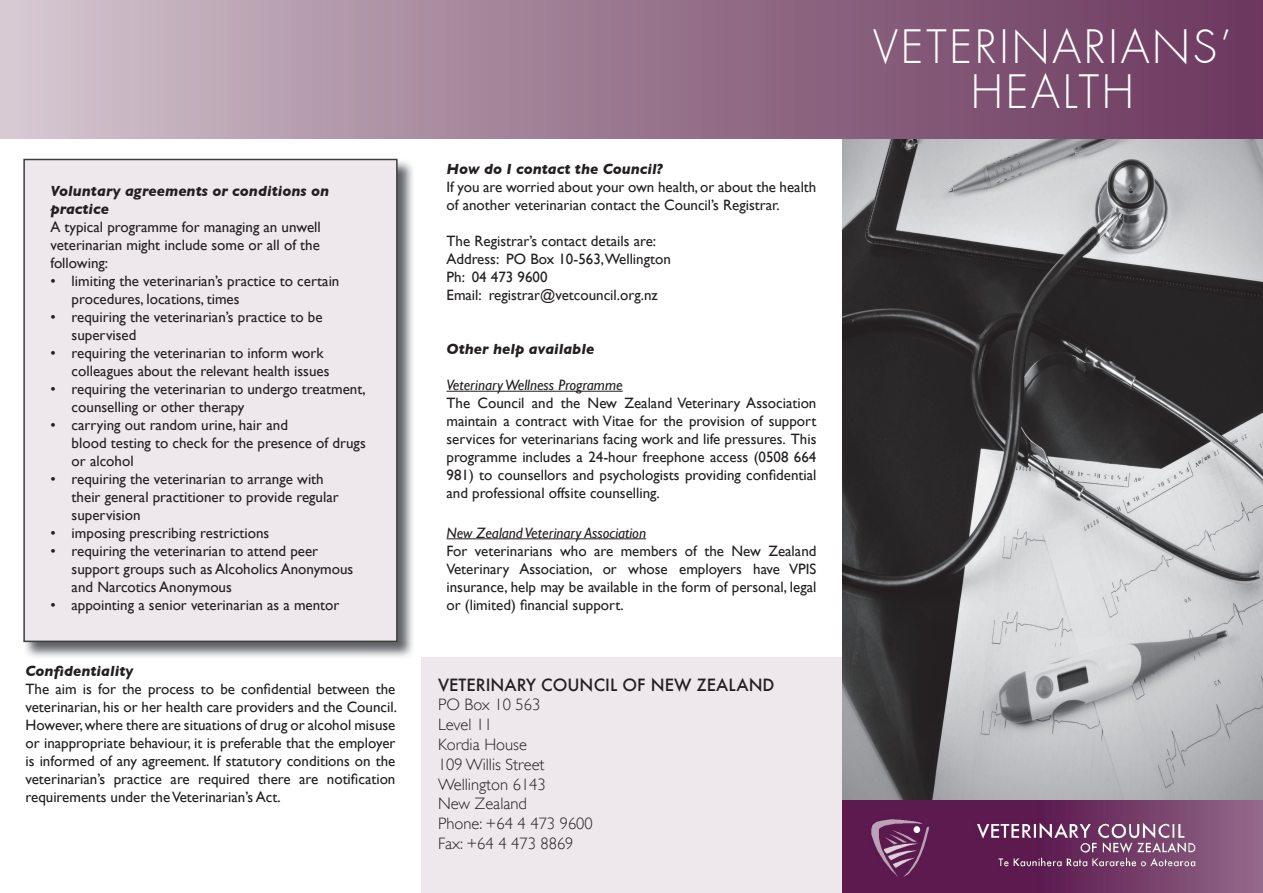
<style>
.page{position:relative;width:1263px;height:893px;background:#fff}
.page>*{position:absolute;margin:0;border:0;box-sizing:border-box;transform-origin:0 0}
.t1{font:300 45px/45px "Futura";letter-spacing:.06em;color:#fff;text-align:center}
.t2{font:300 16.5px/19.8px "Gill Sans";color:#231f20}
.t3{font:500 16.5px "Futura";color:#231f20}
.t4{font:15px/18px "Gill Sans";color:#231f20}
.t5{font:italic 700 15px/18px "Gill Sans";color:#231f20}
.t6{font:italic 15px "Gill Sans";color:#231f20}
</style>
<div class="page">
<img style="left:842px;top:138px;width:421px;height:663px">
<div style="left:0;top:0;width:1263px;height:138px;background:linear-gradient(to right,#d1c2cb,#673259)"></div>
<img style="left:842px;top:801px;width:421px;height:92px">
<img style="left:23px;top:161px;width:390px;height:496px">
<div style="left:24px;top:159px;width:373px;height:482px;background:#eee8ed"></div>
<div style="left:23px;top:159px;width:375px;height:483px;border:2px solid #3e3e3f"></div>
<hr style="left:446px;top:391px;width:177px;height:1px;background:#231f20">
<hr style="left:446px;top:538px;width:200px;height:1px;background:#231f20">
<div style="left:421px;top:658px;width:421px;height:235px;background:#eee8ed"></div>
<p class="t5" style="left:50px;top:182px;width:280px">Voluntary agreements or conditions on practice</p>
<p class="t4" style="left:50px;top:218px;width:272px;text-align:justify">A typical programme for managing an unwell veterinarian might include some or all of the following:</p>
<p class="t4" style="left:72px;top:272px;width:269px;text-indent:-21px">• limiting the veterinarian’s practice to certain procedures, locations, times</p>
<p class="t4" style="left:72px;top:308px;width:252px;text-indent:-21px">• requiring the veterinarian’s practice to be supervised</p>
<p class="t4" style="left:72px;top:344px;width:259px;text-indent:-21px">• requiring the veterinarian to inform work colleagues about the relevant health issues</p>
<p class="t4" style="left:72px;top:380px;width:295px;text-indent:-21px">• requiring the veterinarian to undergo treatment, counselling or other therapy</p>
<p class="t4" style="left:72px;top:416px;width:296px;text-indent:-21px">• carrying out random urine, hair and<br>blood testing to check for the presence of drugs or alcohol</p>
<p class="t4" style="left:72px;top:470px;width:269px;text-indent:-21px">• requiring the veterinarian to arrange with their general practitioner to provide regular supervision</p>
<p class="t4" style="left:50px;top:524px;width:220px">• imposing prescribing restrictions</p>
<p class="t4" style="left:72px;top:542px;width:283px;text-indent:-21px">• requiring the veterinarian to attend peer support groups such as Alcoholics Anonymous and Narcotics Anonymous</p>
<p class="t4" style="left:50px;top:596px;width:291px">• appointing a senior veterinarian as a mentor</p>
<p class="t5" style="left:26px;top:662px;width:109px">Confidentiality</p>
<p class="t4" style="left:26px;top:680px;width:373px;text-align:justify">The aim is for the process to be confidential between the veterinarian, his or her health care providers and the Council.<br>However, where there are situations of drug or alcohol misuse or inappropriate behaviour, it is preferable that the employer is informed of any agreement. If statutory conditions on the veterinarian’s practice are required there are notification requirements under the Veterinarian’s Act.</p>
<p class="t5" style="left:446px;top:160px;width:218px">How do I contact the Council?</p>
<p class="t4" style="left:446px;top:178px;width:371px">If you are worried about your own health, or about the health of another veterinarian contact the Council’s Registrar.</p>
<p class="t4" style="left:446px;top:232px;width:226px">The Registrar’s contact details are:<br>Address: PO Box 10-563,Wellington<br>Ph: 04 473 9600<br>Email: registrar@vetcouncil.org.nz</p>
<p class="t5" style="left:446px;top:340px;width:149px">Other help available</p>
<p class="t6" style="left:446px;top:376px;width:178px">Veterinary Wellness Programme</p>
<p class="t4" style="left:446px;top:394px;width:371px;text-align:justify">The Council and the New Zealand Veterinary Association maintain a contract with Vitae for the provision of support services for veterinarians facing work and life pressures. This programme includes a 24-hour freephone access (0508 664<br>981) to counsellors and psychologists providing confidential and professional offsite counselling.</p>
<p class="t6" style="left:446px;top:524px;width:201px">New Zealand Veterinary Association</p>
<p class="t4" style="left:446px;top:541px;width:371px;text-align:justify">For veterinarians who are members of the New Zealand Veterinary Association, or whose employers have VPIS insurance, help may be available in the form of personal, legal or (limited) financial support.</p>
<p class="t3" style="left:438px;top:673px;width:338px">VETERINARY COUNCIL OF NEW ZEALAND</p>
<p class="t2" style="left:438px;top:694px;width:156px">PO Box 10 563<br>Level 11<br>Kordia House<br>109 Willis Street<br>Wellington 6143<br>New Zealand<br>Phone: +64 4 473 9600<br>Fax: +64 4 473 8869</p>
<h1 class="t1" style="left:873px;top:25px;width:360px">VETERINARIANS’<br>HEALTH</h1>
</div>
